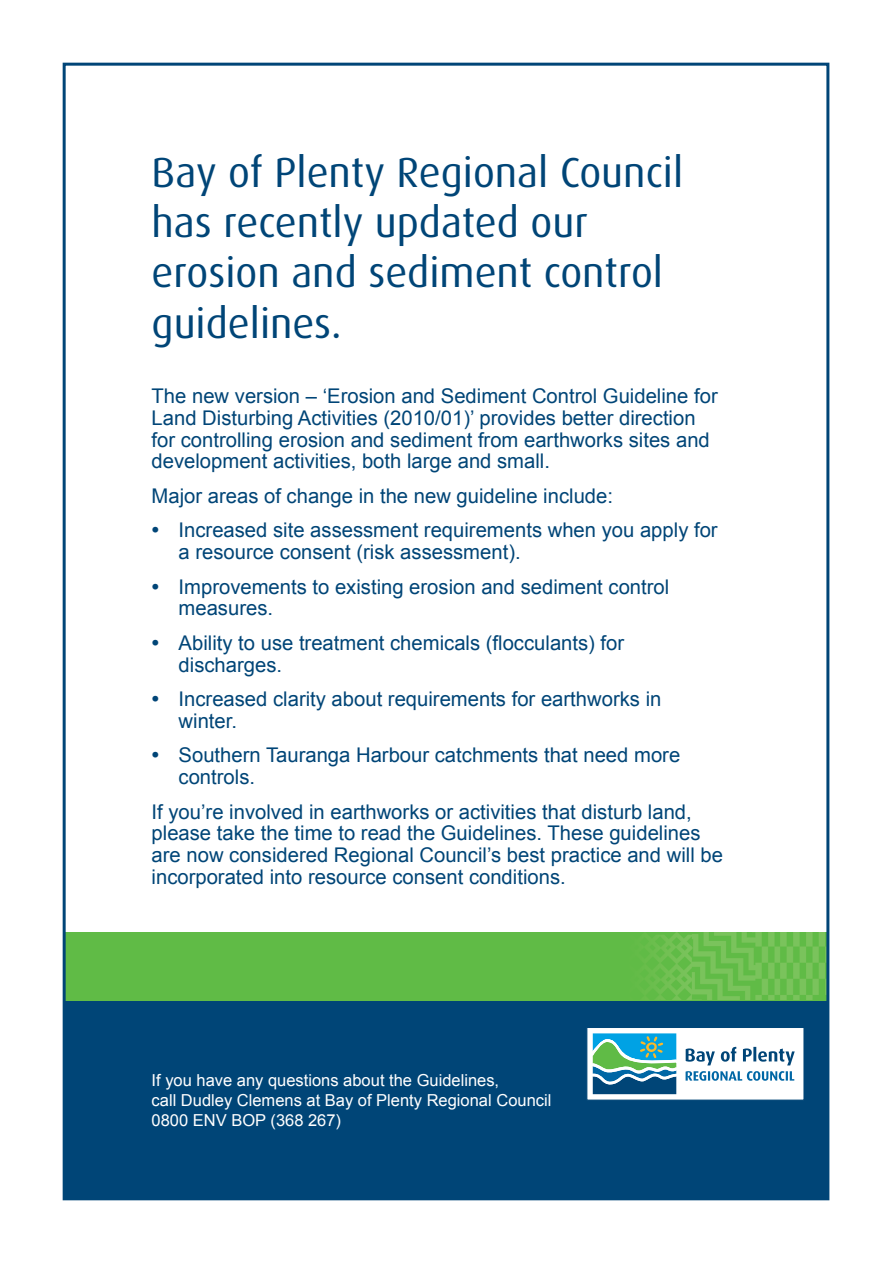
<style>
.page{position:relative;width:893px;height:1263px;background:#fff}
.page>*{position:absolute;margin:0;border:0;box-sizing:border-box;transform-origin:0 0}
.t1{font:42px/50.4px "Dax";color:#004577}
.t2{font:20.25px/21.8px "Arial";color:#004577}
.t3{font:16.5px/19.8px "Arial";color:#fff}
.s1{font-family:"Dax";font-weight:700}
</style>
<div class="page">
<div style="left:65px;top:1001px;width:763px;height:198px;background:#004577"></div>
<div style="left:586px;top:1027px;width:218px;height:73px;background:#fff;border:1px solid #004577"></div>
<svg style="left:593px;top:1033px;width:83px;height:61px;background:#449ca8"></svg>
<svg style="left:686px;top:1071px;width:108px;height:10px"></svg>
<svg style="left:686px;top:1047px;width:109px;height:18px"></svg>
<div style="left:64px;top:932px;width:763px;height:69px;background:#60bb46"></div>
<img style="left:653px;top:932px;width:172px;height:68px">
<h1 class="t1" style="left:152px;top:147px;width:533px">Bay of Plenty Regional Council has recently updated our erosion and sediment control guidelines.</h1>
<p class="t2" style="left:152px;top:385px;width:568px">The new version – ‘Erosion and Sediment Control Guideline for Land Disturbing Activities (2010/01)’ provides better direction for controlling erosion and sediment from earthworks sites and development activities, both large and small.</p>
<p class="t2" style="left:152px;top:485px;width:463px">Major areas of change in the new guideline include:</p>
<p class="t2" style="left:179px;top:519px;width:541px;text-indent:-27px"><span class="s1">•</span> Increased site assessment requirements when you apply for a resource consent (risk assessment).</p>
<p class="t2" style="left:179px;top:576px;width:492px;text-indent:-27px"><span class="s1">•</span> Improvements to existing erosion and sediment control measures.</p>
<p class="t2" style="left:179px;top:632px;width:447px;text-indent:-27px"><span class="s1">•</span> Ability to use treatment chemicals (flocculants) for discharges.</p>
<p class="t2" style="left:179px;top:688px;width:484px;text-indent:-27px"><span class="s1">•</span> Increased clarity about requirements for earthworks in winter.</p>
<p class="t2" style="left:179px;top:745px;width:503px;text-indent:-27px"><span class="s1">•</span> Southern Tauranga Harbour catchments that need more controls.</p>
<p class="t2" style="left:152px;top:801px;width:573px">If you’re involved in earthworks or activities that disturb land, please take the time to read the Guidelines. These guidelines are now considered Regional Council’s best practice and will be incorporated into resource consent conditions.</p>
<p class="t3" style="left:152px;top:1070px;width:401px">If you have any questions about the Guidelines,<br>call Dudley Clemens at Bay of Plenty Regional Council<br>0800 ENV BOP (368 267)</p>
</div>
